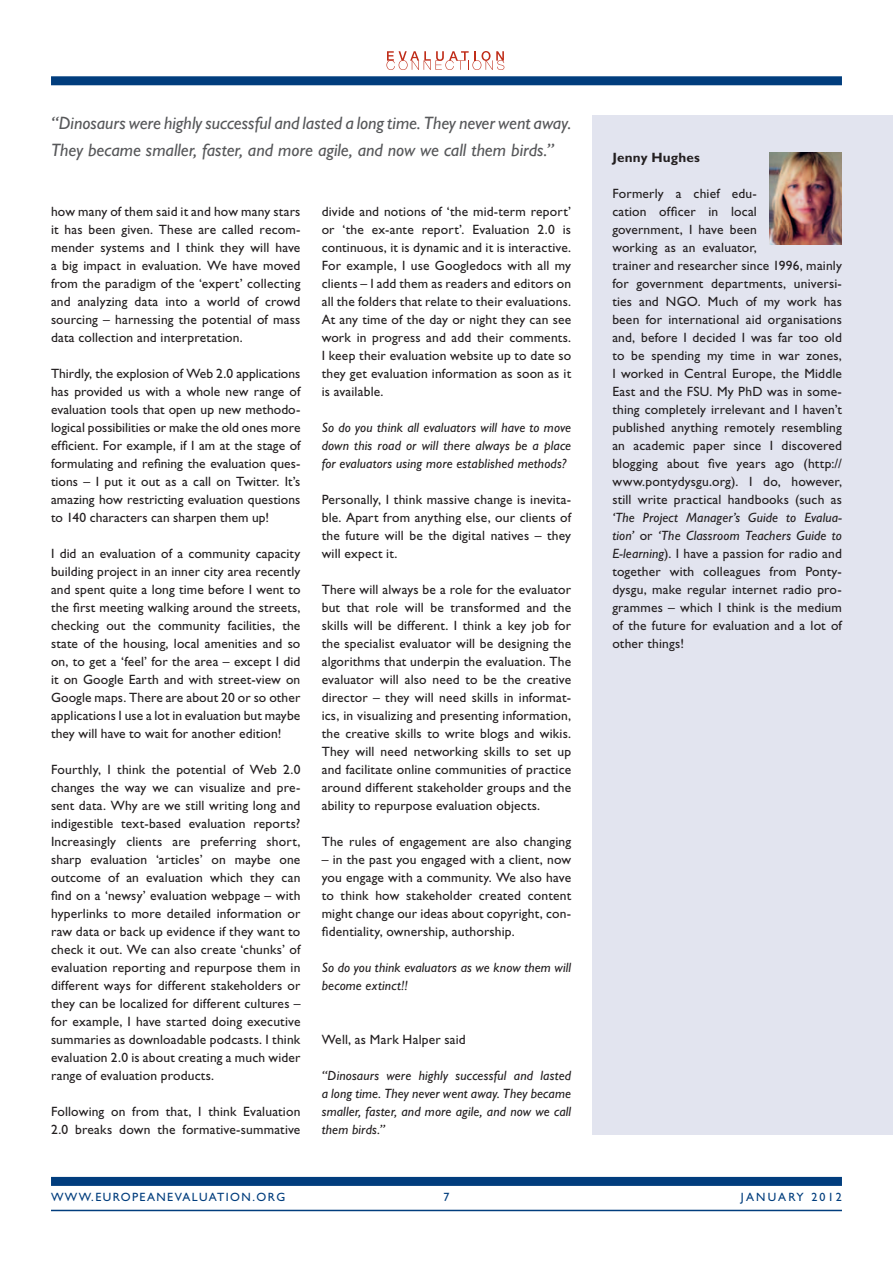
<style>
.page{position:relative;width:893px;height:1263px;background:#fff}
.page>*{position:absolute;margin:0;border:0;box-sizing:border-box;transform-origin:0 0}
.t1{font:italic 18px/27.6px "Gill Sans CE";color:#57585a}
.t2{font:13.5px/18px "Gill Sans CE";letter-spacing:.01em;color:#231f20;text-align:justify}
.t3{font:italic 13.5px/18px "Gill Sans CE";letter-spacing:.01em;color:#231f20;text-align:justify}
.t4{font:700 13.5px "Gill Sans CE";letter-spacing:.015em;color:#231f20}
.t5{font:12px "Gill Sans CE";letter-spacing:.12em;color:#013d7d}
.t6{font:12px "Gill Sans CE";letter-spacing:.18em;color:#013d7d}
.s1{font-style:italic}
</style>
<div class="page">
<div style="left:51px;top:1177px;width:791px;height:9px;background:#013d7d"></div>
<hr style="left:51px;top:1210px;width:791px;height:1px;background:#013d7d">
<div style="left:51px;top:76px;width:791px;height:9px;background:#013d7d"></div>
<svg style="left:386px;top:51px;width:118px;height:19px"></svg>
<div style="left:592px;top:115px;width:301px;height:1019px;background:#e2e4ef"></div>
<img style="left:770px;top:153px;width:72px;height:91px">
<h1 class="t1" style="left:51px;top:109px;width:522px">“Dinosaurs were highly successful and lasted a long time. They never went away.<br>They became smaller, faster, and more agile, and now we call them birds.”</h1>
<p class="t2" style="left:51px;top:203px;width:251px">how many of them said it and how many stars it has been given. These are called recom&shy;mender systems and I think they will have a big impact in evaluation. We have moved from the paradigm of the ‘expert’ collecting and analyzing data into a world of crowd sourcing – harnessing the potential of mass data collection and interpretation.</p>
<p class="t2" style="left:51px;top:364px;width:251px">Thirdly, the explosion of Web 2.0 applications has provided us with a whole new range of evaluation tools that open up new methodo&shy;logical possibilities or make the old ones more efficient. For example, if I am at the stage of formulating and refining the evaluation ques&shy;tions – I put it out as a call on Twitter. It’s amazing how restricting evaluation questions to 140 characters can sharpen them up!</p>
<p class="t2" style="left:51px;top:544px;width:251px">I did an evaluation of a community capacity building project in an inner city area recently and spent quite a long time before I went to the first meeting walking around the streets, checking out the community facilities, the state of the housing, local amenities and so on, to get a ‘feel’ for the area – except I did it on Google Earth and with street-view on Google maps. There are about 20 or so other applications I use a lot in evaluation but maybe they will have to wait for another edition!</p>
<p class="t2" style="left:51px;top:760px;width:251px">Fourthly, I think the potential of Web 2.0 changes the way we can visualize and pre&shy;sent data. Why are we still writing long and indigestible text-based evaluation reports?<br>Increasingly clients are preferring short, sharp evaluation ‘articles’ on maybe one outcome of an evaluation which they can find on a ‘newsy’ evaluation webpage – with hyperlinks to more detailed information or raw data or back up evidence if they want to check it out. We can also create ‘chunks’ of evaluation reporting and repurpose them in different ways for different stakeholders or they can be localized for different cultures – for example, I have started doing executive summaries as downloadable podcasts. I think evaluation 2.0 is about creating a much wider range of evaluation products.</p>
<p class="t2" style="left:51px;top:1102px;width:251px">Following on from that, I think Evaluation<br>2.0 breaks down the formative-summative</p>
<p class="t2" style="left:322px;top:202px;width:251px">divide and notions of ‘the mid-term report’ or ‘the ex-ante report’. Evaluation 2.0 is continuous, it is dynamic and it is interactive.<br>For example, I use Googledocs with all my clients – I add them as readers and editors on all the folders that relate to their evaluations.<br>At any time of the day or night they can see work in progress and add their comments.<br>I keep their evaluation website up to date so they get evaluation information as soon as it is available.</p>
<p class="t3" style="left:322px;top:418px;width:251px">So do you think all evaluators will have to move down this road or will there always be a place for evaluators using more established methods?</p>
<p class="t2" style="left:322px;top:490px;width:251px">Personally, I think massive change is inevita&shy;ble. Apart from anything else, our clients of the future will be the digital natives – they will expect it.</p>
<p class="t2" style="left:322px;top:580px;width:251px">There will always be a role for the evaluator but that role will be transformed and the skills will be different. I think a key job for the specialist evaluator will be designing the algorithms that underpin the evaluation. The evaluator will also need to be the creative director – they will need skills in informat&shy;ics, in visualizing and presenting information, the creative skills to write blogs and wikis.<br>They will need networking skills to set up and facilitate online communities of practice around different stakeholder groups and the ability to repurpose evaluation objects.</p>
<p class="t2" style="left:322px;top:832px;width:251px">The rules of engagement are also changing</p>
<p class="t2" style="left:322px;top:850px;width:251px">– in the past you engaged with a client, now you engage with a community. We also have to think how stakeholder created content might change our ideas about copyright, con&shy;fidentiality, ownership, authorship.</p>
<p class="t3" style="left:322px;top:958px;width:251px">So do you think evaluators as we know them will become extinct!!</p>
<p class="t2" style="left:322px;top:1030px;width:146px">Well, as Mark Halper said</p>
<p class="t3" style="left:322px;top:1066px;width:251px">“Dinosaurs were highly successful and lasted a long time. They never went away. They became smaller, faster, and more agile, and now we call them birds.”</p>
<p class="t4" style="left:612px;top:150px;width:89px">Jenny Hughes</p>
<p class="t2" style="left:612px;top:185px;width:231px;text-align:left">Formerly a chief edu-<br>cation officer in local<br>government, I have been<br>working as an evaluator,<br>trainer and researcher since 1996, mainly for government departments, universi&shy;ties and NGO. Much of my work has been for international aid organisations and, before I decided I was far too old to be spending my time in war zones, I worked in Central Europe, the Middle East and the FSU. My PhD was in some&shy;thing completely irrelevant and I haven’t published anything remotely resembling an academic paper since I discovered blogging about five years ago (http:// www.pontydysgu.org). I do, however, still write practical handbooks (such as</p>
<p class="t2" style="left:612px;top:508px;width:231px"><span class="s1">‘The Project Manager’s Guide to Evalua&shy;tion’</span> or <span class="s1">‘The Classroom Teachers Guide to E-learning</span>). I have a passion for radio and together with colleagues from Ponty&shy;dysgu, make regular internet radio pro&shy;grammes – which I think is the medium of the future for evaluation and a lot of other things!</p>
<p class="t5" style="left:51px;top:1190px;width:236px">WWW.EUROPEANEVALUATION.ORG</p>
<p class="t5" style="left:443px;top:1190px;width:7px">7</p>
<p class="t6" style="left:741px;top:1190px;width:102px">JANUARY 2012</p>
</div>
